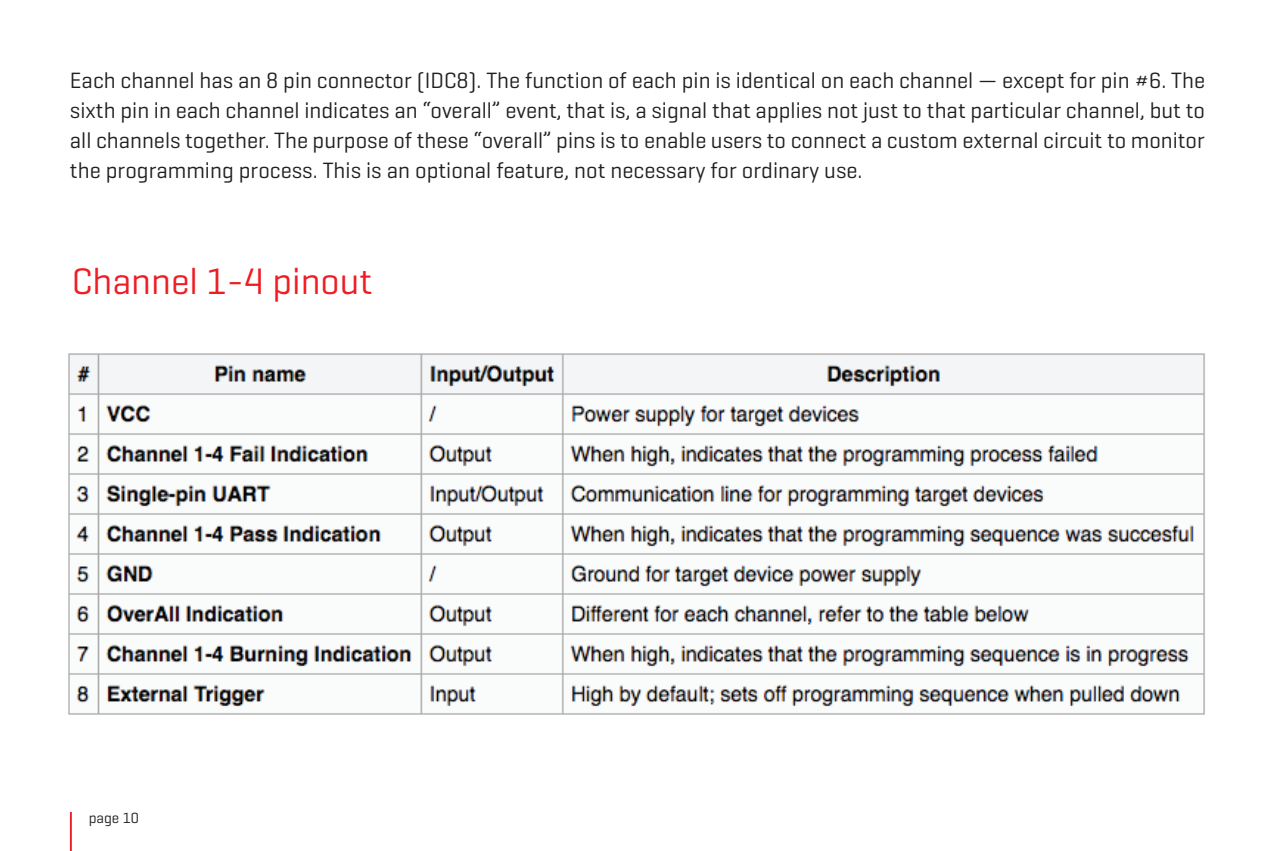
<style>
.page{position:relative;width:1276px;height:851px;background:#fff}
.page>*{position:absolute;margin:0;border:0;box-sizing:border-box;transform-origin:0 0}
.t1{font:37.5px "Geogrotesque";color:#ee1d23}
.t2{font:22.5px/30px "Geogrotesque";color:#231f20;text-align:justify}
.t3{font:15px "Geogrotesque";color:#231f20}
</style>
<div class="page">
<hr style="left:70px;top:811px;width:2px;height:39px;background:#ee1d23">
<img style="left:68px;top:353px;width:1137px;height:362px">
<p class="t2" style="left:70px;top:64px;width:1136px">Each channel has an 8 pin connector (IDC8). The function of each pin is identical on each channel — except for pin #6. The sixth pin in each channel indicates an “overall” event, that is, a signal that applies not just to that particular channel, but to all channels together. The purpose of these “overall” pins is to enable users to connect a custom external circuit to monitor the programming process. This is an optional feature, not necessary for ordinary use.</p>
<h1 class="t1" style="left:72px;top:258px;width:302px">Channel 1-4 pinout</h1>
<p class="t3" style="left:89px;top:808px;width:52px">page 10</p>
</div>
